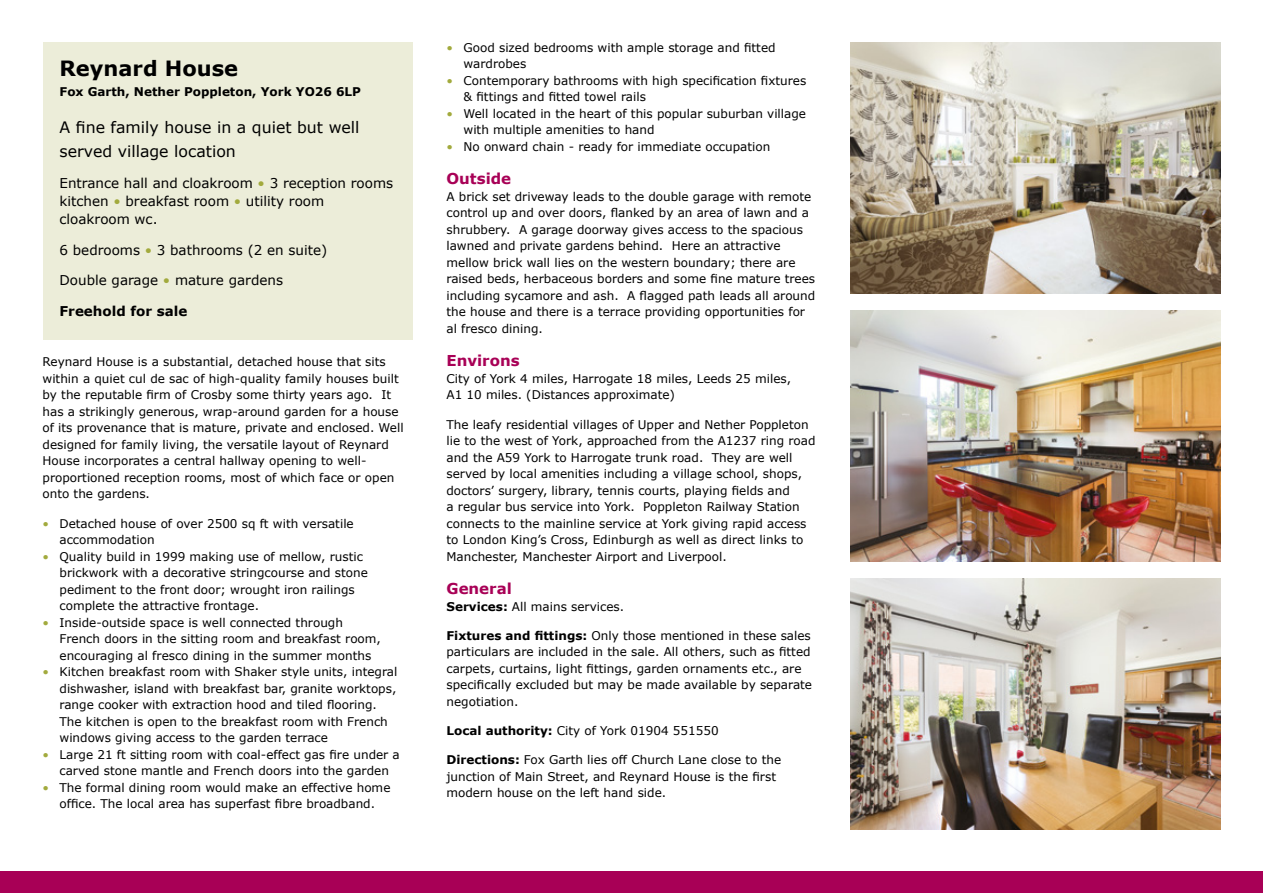
<style>
.page{position:relative;width:1263px;height:893px;background:#fff}
.page>*{position:absolute;margin:0;border:0;box-sizing:border-box;transform-origin:0 0}
.t1{font:700 21px "Verdana";color:#000}
.t2{font:15.75px/24px "Verdana";color:#000}
.t3{font:700 15px "Verdana";color:#a80056}
.t4{font:13.5px/18px "Verdana";color:#000}
.t5{font:700 13.5px "Verdana";color:#000}
.t6{font:12px/16.5px "Verdana";color:#000}
.t7{font:700 12px "Verdana";color:#000}
.s1{color:#a2aa3d}
.s2{font-weight:700}
</style>
<div class="page">
<div style="left:0;top:872px;width:1263px;height:21px;background:#a80056"></div>
<div style="left:43px;top:43px;width:369px;height:297px;background:#ecedd9"></div>
<img style="left:850px;top:43px;width:370px;height:250px">
<img style="left:850px;top:310px;width:370px;height:251px">
<img style="left:850px;top:578px;width:370px;height:251px">
<h1 class="t1" style="left:60px;top:54px;width:180px">Reynard House</h1>
<p class="t7" style="left:60px;top:84px;width:303px">Fox Garth, Nether Poppleton, York YO26 6LP</p>
<h2 class="t2" style="left:60px;top:116px;width:302px">A fine family house in a quiet but well served village location</h2>
<p class="t4" style="left:60px;top:174px;width:335px">Entrance hall and cloakroom <span class="s1">•</span> 3 reception rooms kitchen <span class="s1">•</span> breakfast room <span class="s1">•</span> utility room cloakroom wc.</p>
<p class="t4" style="left:60px;top:241px;width:269px">6 bedrooms <span class="s1">•</span> 3 bathrooms (2 en suite)</p>
<p class="t4" style="left:60px;top:272px;width:225px">Double garage <span class="s1">•</span> mature gardens</p>
<p class="t5" style="left:60px;top:302px;width:129px">Freehold for sale</p>
<p class="t6" style="left:43px;top:354px;width:363px">Reynard House is a substantial, detached house that sits within a quiet cul de sac of high-quality family houses built by the reputable firm of Crosby some thirty years ago. It has a strikingly generous, wrap-around garden for a house of its provenance that is mature, private and enclosed. Well designed for family living, the versatile layout of Reynard House incorporates a central hallway opening to well&shy;proportioned reception rooms, most of which face or open onto the gardens.</p>
<p class="t6" style="left:60px;top:515px;width:296px;text-indent:-17px"><span class="s1">•</span> Detached house of over 2500 sq ft with versatile accommodation</p>
<p class="t6" style="left:60px;top:548px;width:310px;text-indent:-17px"><span class="s1">•</span> Quality build in 1999 making use of mellow, rustic brickwork with a decorative stringcourse and stone pediment to the front door; wrought iron railings complete the attractive frontage.</p>
<p class="t6" style="left:60px;top:614px;width:323px;text-indent:-17px"><span class="s1">•</span> Inside-outside space is well connected through<br>French doors in the sitting room and breakfast room, encouraging al fresco dining in the summer months</p>
<p class="t6" style="left:60px;top:664px;width:339px;text-indent:-17px"><span class="s1">•</span> Kitchen breakfast room with Shaker style units, integral dishwasher, island with breakfast bar, granite worktops, range cooker with extraction hood and tiled flooring.<br>The kitchen is open to the breakfast room with French windows giving access to the garden terrace</p>
<p class="t6" style="left:43px;top:746px;width:359px;text-align:center"><span class="s1">•</span> Large 21 ft sitting room with coal-effect gas fire under a carved stone mantle and French doors into the garden</p>
<p class="t6" style="left:43px;top:779px;width:349px;text-align:center"><span class="s1">•</span> The formal dining room would make an effective home office. The local area has superfast fibre broadband.</p>
<p class="t6" style="left:463px;top:39px;width:314px;text-indent:-17px"><span class="s1">•</span> Good sized bedrooms with ample storage and fitted wardrobes</p>
<p class="t6" style="left:463px;top:72px;width:344px;text-indent:-17px"><span class="s1">•</span> Contemporary bathrooms with high specification fixtures &amp; fittings and fitted towel rails</p>
<p class="t6" style="left:463px;top:105px;width:344px;text-indent:-17px"><span class="s1">•</span> Well located in the heart of this popular suburban village with multiple amenities to hand</p>
<p class="t6" style="left:446px;top:138px;width:325px"><span class="s1">•</span> No onward chain - ready for immediate occupation</p>
<p class="t3" style="left:446px;top:169px;width:66px">Outside</p>
<p class="t6" style="left:446px;top:188px;width:370px">A brick set driveway leads to the double garage with remote control up and over doors, flanked by an area of lawn and a shrubbery. A garage doorway gives access to the spacious lawned and private gardens behind. Here an attractive mellow brick wall lies on the western boundary; there are raised beds, herbaceous borders and some fine mature trees including sycamore and ash. A flagged path leads all around the house and there is a terrace providing opportunities for al fresco dining.</p>
<p class="t3" style="left:446px;top:351px;width:75px">Environs</p>
<p class="t6" style="left:446px;top:370px;width:346px">City of York 4 miles, Harrogate 18 miles, Leeds 25 miles,<br>A1 10 miles. (Distances approximate)</p>
<p class="t6" style="left:446px;top:416px;width:370px">The leafy residential villages of Upper and Nether Poppleton lie to the west of York, approached from the A1237 ring road and the A59 York to Harrogate trunk road. They are well served by local amenities including a village school, shops, doctors’ surgery, library, tennis courts, playing fields and<br>a regular bus service into York. Poppleton Railway Station connects to the mainline service at York giving rapid access to London King’s Cross, Edinburgh as well as direct links to Manchester, Manchester Airport and Liverpool.</p>
<p class="t3" style="left:446px;top:579px;width:67px">General</p>
<p class="t6" style="left:446px;top:598px;width:179px"><span class="s2">Services:</span> All mains services.</p>
<p class="t6" style="left:446px;top:627px;width:367px"><span class="s2">Fixtures and fittings:</span> Only those mentioned in these sales particulars are included in the sale. All others, such as fitted carpets, curtains, light fittings, garden ornaments etc., are specifically excluded but may be made available by separate negotiation.</p>
<p class="t6" style="left:446px;top:723px;width:274px"><span class="s2">Local authority:</span> City of York 01904 551550</p>
<p class="t6" style="left:446px;top:752px;width:336px"><span class="s2">Directions:</span> Fox Garth lies off Church Lane close to the junction of Main Street, and Reynard House is the first modern house on the left hand side.</p>
</div>
